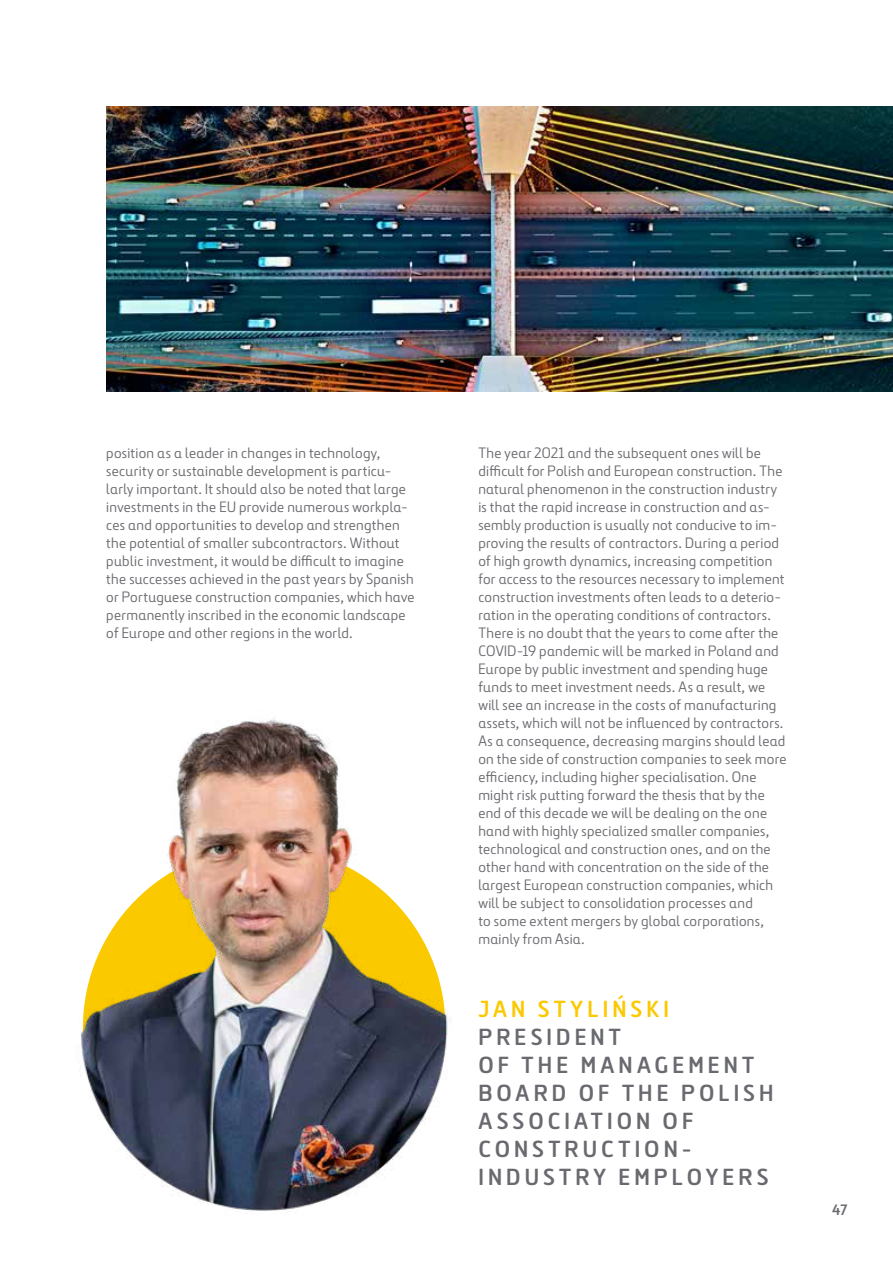
<style>
.page{position:relative;width:893px;height:1263px;background:#fff}
.page>*{position:absolute;margin:0;border:0;box-sizing:border-box;transform-origin:0 0}
.t1{font:700 23.25px/27.9px "Ferrovial";letter-spacing:.175em;color:#696a6f}
.t2{font:700 23.25px "Ferrovial";letter-spacing:.18em;color:#fbc900}
.t3{font:15px/18px "Ferrovial";letter-spacing:.02em;color:#696a6f}
.t4{font:700 15px "Ferrovial";color:#696a6f}
</style>
<div class="page">
<img style="left:106px;top:107px;width:787px;height:284px">
<img style="left:79px;top:718px;width:369px;height:493px">
<p class="t3" style="left:106px;top:443px;width:310px">position as a leader in changes in technology, security or sustainable development is particu&shy;larly important. It should also be noted that large investments in the EU provide numerous workpla&shy;ces and opportunities to develop and strengthen the potential of smaller subcontractors. Without public investment, it would be difficult to imagine the successes achieved in the past years by Spanish or Portuguese construction companies, which have permanently inscribed in the economic landscape of Europe and other regions in the world.</p>
<p class="t3" style="left:478px;top:443px;width:310px">The year 2021 and the subsequent ones will be difficult for Polish and European construction. The natural phenomenon in the construction industry is that the rapid increase in construction and as&shy;sembly production is usually not conducive to im&shy;proving the results of contractors. During a period of high growth dynamics, increasing competition for access to the resources necessary to implement construction investments often leads to a deterio&shy;ration in the operating conditions of contractors.<br>There is no doubt that the years to come after the COVID-19 pandemic will be marked in Poland and Europe by public investment and spending huge funds to meet investment needs. As a result, we will see an increase in the costs of manufacturing assets, which will not be influenced by contractors.<br>As a consequence, decreasing margins should lead on the side of construction companies to seek more efficiency, including higher specialisation. One might risk putting forward the thesis that by the end of this decade we will be dealing on the one hand with highly specialized smaller companies, technological and construction ones, and on the other hand with concentration on the side of the largest European construction companies, which will be subject to consolidation processes and<br>to some extent mergers by global corporations, mainly from Asia.</p>
<h1 class="t2" style="left:478px;top:995px;width:192px">JAN STYLIŃSKI</h1>
<h1 class="t1" style="left:478px;top:1023px;width:297px">PRESIDENT<br>OF THE MANAGEMENT<br>BOARD OF THE POLISH<br>ASSOCIATION OF<br>CONSTRUCTION-<br>INDUSTRY EMPLOYERS</h1>
<p class="t4" style="left:832px;top:1201px;width:17px">47</p>
</div>
